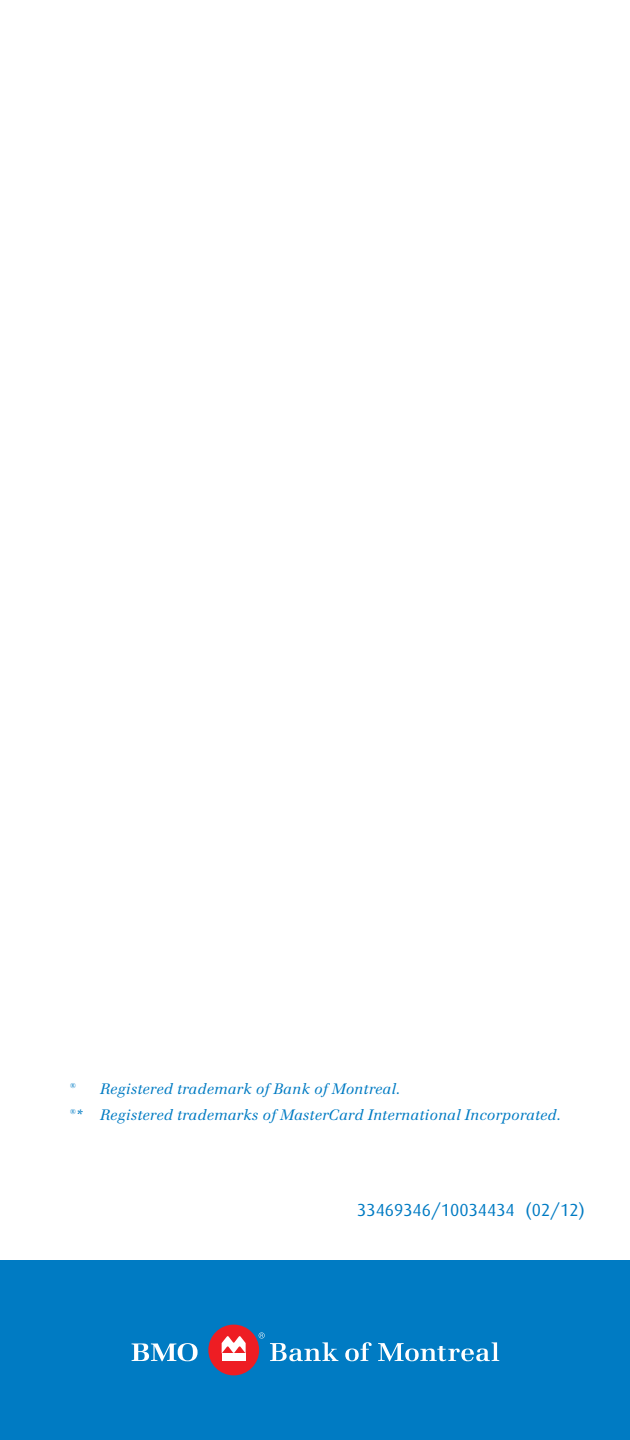
<style>
.page{position:relative;width:630px;height:1440px;background:#fff}
.page>*{position:absolute;margin:0;border:0;box-sizing:border-box;transform-origin:0 0}
.t1{font:17.5px "Dax";color:#007bc3}
.t2{font:italic 15px/25.5px "Emona";letter-spacing:.01em;color:#007bc3}
.t3{font:italic 7.5px "Emona";color:#007bc3}
</style>
<div class="page">
<div style="left:0;top:1260px;width:630px;height:180px;background:#007bc3"></div>
<svg style="left:270px;top:1342px;width:68px;height:19px"></svg>
<svg style="left:345px;top:1342px;width:27px;height:19px"></svg>
<svg style="left:378px;top:1342px;width:121px;height:19px"></svg>
<div style="left:208px;top:1325px;width:51px;height:50px;background:#ee1d23;border-radius:50%"></div>
<div style="left:222px;top:1353px;width:24px;height:8px;background:#fff"></div>
<svg style="left:222px;top:1336px;width:24px;height:17px"></svg>
<svg style="left:132px;top:1343px;width:66px;height:18px"></svg>
<svg style="left:259px;top:1333px;width:5px;height:5px"></svg>
<p class="t2" style="left:70px;top:1076px;width:493px;text-indent:30px">Registered trademark of Bank of Montreal.<br><sup>®</sup>* Registered trademarks of MasterCard International Incorporated.</p>
<p class="t3" style="left:70px;top:1081px;width:7px">®</p>
<p class="t1" style="left:357px;top:1202px;width:229px">33469346/10034434 (02/12)</p>
</div>
